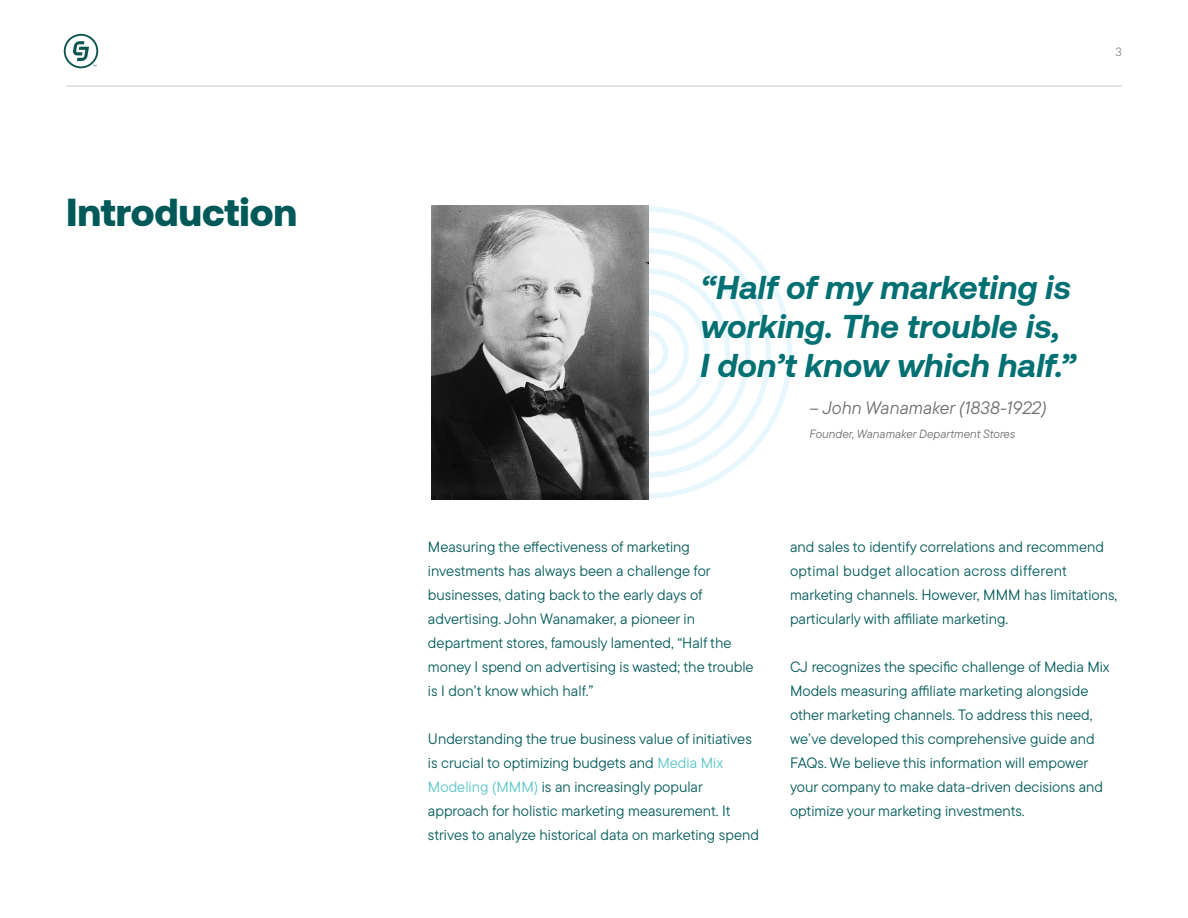
<style>
.page{position:relative;width:1188px;height:918px;background:#fff}
.page>*{position:absolute;margin:0;border:0;box-sizing:border-box;transform-origin:0 0}
.Numbered_Heading_Level_1{font:900 39px "Aeonik";color:#005959}
.Heading_15{font:italic 700 33px/39px "Aeonik";color:#007072}
.t1{font:italic 18px "TT Commons Pro";color:#6c6d70}
.t2{font:15px/24px "TT Commons Pro";color:#005959}
.t3{font:italic 12px "TT Commons Pro";color:#6c6d70}
.t4{font:300 12px "TT Commons Pro";color:#6c6d70}
.s1{color:#59c4c6}
</style>
<div class="page">
<svg style="left:64px;top:34px;width:34px;height:34px"></svg>
<hr style="left:66px;top:86px;width:1056px;height:1px;background:#231f20">
<svg style="left:648px;top:206px;width:144px;height:293px"></svg>
<img style="left:431px;top:205px;width:217px;height:295px">
<p class="Numbered_Heading_Level_1" style="left:66px;top:189px;width:233px">Introduction</p>
<p class="t4" style="left:1116px;top:43px;width:8px">3</p>
<p class="Heading_15" style="left:700px;top:267px;width:377px">“Half of my marketing is working. The trouble is,<br>I don’t know which half.”</p>
<p class="t1" style="left:809px;top:395px;width:239px">– John Wanamaker (1838-1922)</p>
<p class="t3" style="left:809px;top:426px;width:207px">Founder, Wanamaker Department Stores</p>
<p class="t2" style="left:428px;top:534px;width:327px">Measuring the effectiveness of marketing investments has always been a challenge for businesses, dating back to the early days of advertising. John Wanamaker, a pioneer in department stores, famously lamented, “Half the money I spend on advertising is wasted; the trouble is I don’t know which half.”</p>
<p class="t2" style="left:428px;top:726px;width:333px">Understanding the true business value of initiatives is crucial to optimizing budgets and <span class="s1">Media Mix Modeling (MMM)</span> is an increasingly popular approach for holistic marketing measurement. It strives to analyze historical data on marketing spend</p>
<p class="t2" style="left:790px;top:534px;width:329px">and sales to identify correlations and recommend optimal budget allocation across different marketing channels. However, MMM has limitations, particularly with affiliate marketing.</p>
<p class="t2" style="left:790px;top:654px;width:321px">CJ recognizes the specific challenge of Media Mix Models measuring affiliate marketing alongside other marketing channels. To address this need, we’ve developed this comprehensive guide and FAQs. We believe this information will empower your company to make data-driven decisions and optimize your marketing investments.</p>
</div>
